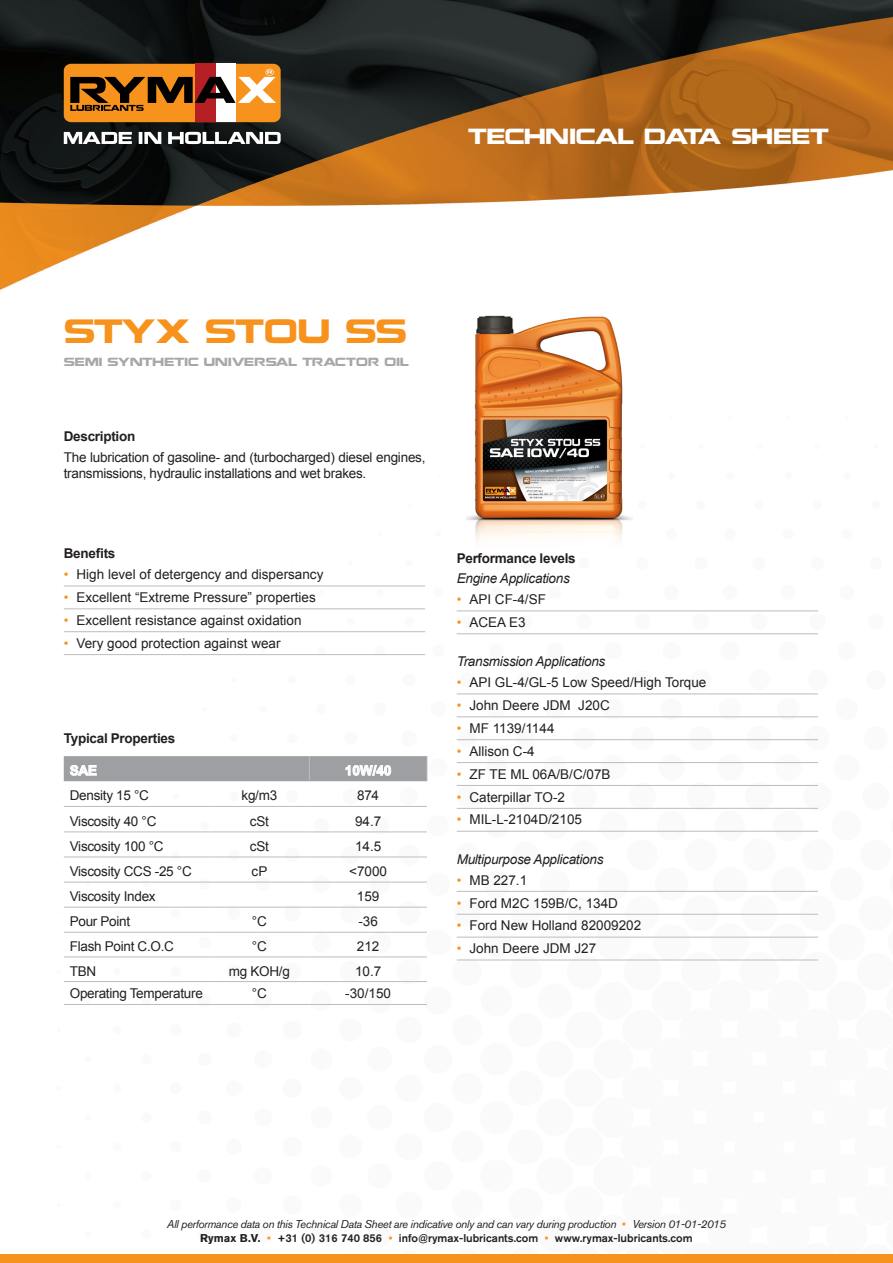
<style>
.page{position:relative;width:893px;height:1263px;background:#fff}
.page>*{position:absolute;margin:0;border:0;box-sizing:border-box;transform-origin:0 0}
.t1{font:30px "Nokianvirallinenkirjasin REGULAR";letter-spacing:-.03em;color:#f7931d}
.t2{font:19.5px "Nokianvirallinenkirjasin REGULAR";letter-spacing:-.02em;color:#fff}
.t3{font:13.5px "Arial";color:#231f20}
.t4{font:13.5px/16.5px "Arial";letter-spacing:-.02em;color:#231f20}
.t5{font:italic 13.5px "Arial";letter-spacing:-.02em;color:#231f20}
.t6{font:700 13.5px "Arial";letter-spacing:-.02em;color:#231f20}
.t7{font:700 13.5px "Arial";color:#fff}
.t8{font:italic 11.25px/13.5px "Akzidenz Grotesk BQ";letter-spacing:-.03em;color:#231f20;text-align:center}
.t9{font:10.5px "Nokianvirallinenkirjasin REGULAR";color:#a8a7a8}
.s1{color:#f7931d}
.s2{font-style:normal;color:#f7931d}
.s3{font-weight:700;font-style:normal}
.s4{font-style:normal}
</style>
<div class="page">
<svg style="left:63px;top:585px;width:756px;height:420px"></svg>
<img style="left:0;top:0;width:893px;height:290px">
<div style="left:64px;top:64px;width:217px;height:58px;background:#f7931d;border-radius:7px"></div>
<div style="left:215px;top:64px;width:21px;height:58px;background:#fff"></div>
<div style="left:195px;top:64px;width:20px;height:58px;background:#b62024"></div>
<svg style="left:70px;top:69px;width:206px;height:42px"></svg>
<svg style="left:64px;top:132px;width:217px;height:12px"></svg>
<div style="left:0;top:1254px;width:893px;height:9px;background:#f7931d"></div>
<hr style="left:64px;top:586px;width:361px;height:1px;background:#bcbdc0">
<hr style="left:64px;top:608px;width:361px;height:1px;background:#bcbdc0">
<hr style="left:64px;top:631px;width:361px;height:1px;background:#bcbdc0">
<hr style="left:64px;top:654px;width:361px;height:1px;background:#bcbdc0">
<img style="left:466px;top:259px;width:167px;height:281px">
<hr style="left:457px;top:610px;width:361px;height:1px;background:#bcbdc0">
<hr style="left:457px;top:633px;width:361px;height:1px;background:#bcbdc0">
<hr style="left:457px;top:693px;width:361px;height:1px;background:#bcbdc0">
<hr style="left:457px;top:716px;width:361px;height:1px;background:#bcbdc0">
<hr style="left:457px;top:739px;width:361px;height:1px;background:#bcbdc0">
<hr style="left:457px;top:762px;width:361px;height:1px;background:#bcbdc0">
<hr style="left:457px;top:785px;width:361px;height:1px;background:#bcbdc0">
<hr style="left:457px;top:808px;width:361px;height:1px;background:#bcbdc0">
<hr style="left:457px;top:831px;width:361px;height:1px;background:#bcbdc0">
<hr style="left:457px;top:891px;width:361px;height:1px;background:#bcbdc0">
<hr style="left:457px;top:914px;width:361px;height:1px;background:#bcbdc0">
<hr style="left:457px;top:937px;width:361px;height:1px;background:#bcbdc0">
<hr style="left:457px;top:960px;width:361px;height:1px;background:#bcbdc0">
<hr style="left:64px;top:857px;width:145px;height:1px;background:#bcbdc0">
<hr style="left:209px;top:857px;width:100px;height:1px;background:#bcbdc0">
<hr style="left:309px;top:857px;width:118px;height:1px;background:#bcbdc0">
<hr style="left:64px;top:882px;width:145px;height:1px;background:#bcbdc0">
<hr style="left:209px;top:882px;width:100px;height:1px;background:#bcbdc0">
<hr style="left:309px;top:882px;width:118px;height:1px;background:#bcbdc0">
<hr style="left:64px;top:907px;width:145px;height:1px;background:#bcbdc0">
<hr style="left:209px;top:907px;width:100px;height:1px;background:#bcbdc0">
<hr style="left:309px;top:907px;width:118px;height:1px;background:#bcbdc0">
<hr style="left:64px;top:932px;width:145px;height:1px;background:#bcbdc0">
<hr style="left:209px;top:932px;width:100px;height:1px;background:#bcbdc0">
<hr style="left:309px;top:932px;width:118px;height:1px;background:#bcbdc0">
<hr style="left:64px;top:956px;width:145px;height:1px;background:#bcbdc0">
<hr style="left:209px;top:956px;width:100px;height:1px;background:#bcbdc0">
<hr style="left:309px;top:956px;width:118px;height:1px;background:#bcbdc0">
<hr style="left:64px;top:981px;width:145px;height:1px;background:#bcbdc0">
<hr style="left:209px;top:981px;width:100px;height:1px;background:#bcbdc0">
<hr style="left:309px;top:981px;width:118px;height:1px;background:#bcbdc0">
<hr style="left:64px;top:1004px;width:145px;height:1px;background:#bcbdc0">
<hr style="left:209px;top:1004px;width:100px;height:1px;background:#bcbdc0">
<hr style="left:309px;top:1004px;width:118px;height:1px;background:#bcbdc0">
<hr style="left:64px;top:806px;width:145px;height:1px;background:#bcbdc0">
<hr style="left:209px;top:806px;width:100px;height:1px;background:#bcbdc0">
<hr style="left:309px;top:806px;width:118px;height:1px;background:#bcbdc0">
<hr style="left:64px;top:831px;width:145px;height:1px;background:#bcbdc0">
<hr style="left:209px;top:831px;width:100px;height:1px;background:#bcbdc0">
<hr style="left:309px;top:831px;width:118px;height:1px;background:#bcbdc0">
<svg style="left:64px;top:756px;width:364px;height:25px;background:#a2a4a7"></svg>
<svg style="left:70px;top:790px;width:79px;height:14px"></svg>
<svg style="left:242px;top:790px;width:35px;height:14px"></svg>
<svg style="left:69px;top:815px;width:88px;height:14px"></svg>
<svg style="left:250px;top:815px;width:20px;height:12px"></svg>
<svg style="left:69px;top:840px;width:95px;height:14px"></svg>
<svg style="left:250px;top:840px;width:20px;height:12px"></svg>
<svg style="left:177px;top:865px;width:15px;height:12px"></svg>
<svg style="left:251px;top:866px;width:17px;height:11px"></svg>
<svg style="left:252px;top:916px;width:15px;height:11px"></svg>
<svg style="left:252px;top:940px;width:15px;height:12px"></svg>
<svg style="left:229px;top:965px;width:61px;height:14px"></svg>
<svg style="left:252px;top:988px;width:15px;height:11px"></svg>
<h2 class="t2" style="left:468px;top:124px;width:363px">TECHNICAL DATA SHEET</h2>
<h1 class="t1" style="left:64px;top:312px;width:345px">STYX STOU SS</h1>
<p class="t9" style="left:64px;top:355px;width:346px">SEMI SYNTHETIC UNIVERSAL TRACTOR OIL</p>
<p class="t6" style="left:64px;top:427px;width:73px">Description</p>
<p class="t4" style="left:64px;top:449px;width:363px">The lubrication of gasoline- and (turbocharged) diesel engines, transmissions, hydraulic installations and wet brakes.</p>
<p class="t6" style="left:64px;top:545px;width:53px">Benefits</p>
<p class="t3" style="left:64px;top:566px;width:261px"><span class="s1">•</span> High level of detergency and dispersancy</p>
<p class="t3" style="left:64px;top:588px;width:254px"><span class="s1">•</span> Excellent “Extreme Pressure” properties</p>
<p class="t3" style="left:64px;top:611px;width:239px"><span class="s1">•</span> Excellent resistance against oxidation</p>
<p class="t3" style="left:64px;top:634px;width:218px"><span class="s1">•</span> Very good protection against wear</p>
<p class="t6" style="left:64px;top:730px;width:113px">Typical Properties</p>
<p class="t7" style="left:70px;top:761px;width:29px">SAE</p>
<p class="t7" style="left:345px;top:761px;width:48px">10W/40</p>
<p class="t4" style="left:70px;top:787px;width:81px">Density 15 °C</p>
<p class="t3" style="left:242px;top:787px;width:37px">kg/m3</p>
<p class="t3" style="left:357px;top:787px;width:23px">874</p>
<p class="t4" style="left:70px;top:813px;width:88px">Viscosity 40 °C</p>
<p class="t3" style="left:250px;top:812px;width:20px">cSt</p>
<p class="t3" style="left:355px;top:812px;width:28px">94.7</p>
<p class="t4" style="left:70px;top:838px;width:95px">Viscosity 100 °C</p>
<p class="t3" style="left:250px;top:837px;width:20px">cSt</p>
<p class="t3" style="left:355px;top:837px;width:28px">14.5</p>
<p class="t4" style="left:70px;top:863px;width:123px">Viscosity CCS -25 °C</p>
<p class="t3" style="left:252px;top:862px;width:17px">cP</p>
<p class="t3" style="left:349px;top:862px;width:39px">&lt;7000</p>
<p class="t4" style="left:70px;top:888px;width:87px">Viscosity Index</p>
<p class="t3" style="left:357px;top:887px;width:24px">159</p>
<p class="t4" style="left:70px;top:913px;width:62px">Pour Point</p>
<p class="t3" style="left:252px;top:913px;width:16px">°C</p>
<p class="t3" style="left:358px;top:913px;width:21px">-36</p>
<p class="t4" style="left:70px;top:938px;width:106px">Flash Point C.O.C</p>
<p class="t3" style="left:252px;top:937px;width:16px">°C</p>
<p class="t3" style="left:357px;top:937px;width:24px">212</p>
<p class="t3" style="left:70px;top:962px;width:28px">TBN</p>
<p class="t3" style="left:229px;top:962px;width:63px">mg KOH/g</p>
<p class="t3" style="left:355px;top:962px;width:28px">10.7</p>
<p class="t4" style="left:70px;top:986px;width:135px">Operating Temperature</p>
<p class="t3" style="left:252px;top:985px;width:16px">°C</p>
<p class="t3" style="left:345px;top:985px;width:47px">-30/150</p>
<p class="t6" style="left:457px;top:549px;width:121px">Performance levels</p>
<p class="t5" style="left:457px;top:570px;width:115px">Engine Applications</p>
<p class="t3" style="left:457px;top:591px;width:91px"><span class="s1">•</span> API CF-4/SF</p>
<p class="t3" style="left:457px;top:613px;width:71px"><span class="s1">•</span> ACEA E3</p>
<p class="t5" style="left:457px;top:653px;width:150px">Transmission Applications</p>
<p class="t3" style="left:457px;top:674px;width:251px"><span class="s1">•</span> API GL-4/GL-5 Low Speed/High Torque</p>
<p class="t3" style="left:457px;top:696px;width:155px"><span class="s1">•</span> John Deere JDM J20C</p>
<p class="t3" style="left:457px;top:719px;width:99px"><span class="s1">•</span> MF 1139/1144</p>
<p class="t3" style="left:457px;top:742px;width:80px"><span class="s1">•</span> Allison C-4</p>
<p class="t3" style="left:457px;top:765px;width:155px"><span class="s1">•</span> ZF TE ML 06A/B/C/07B</p>
<p class="t3" style="left:457px;top:788px;width:110px"><span class="s1">•</span> Caterpillar TO-2</p>
<p class="t3" style="left:457px;top:811px;width:127px"><span class="s1">•</span> MIL-L-2104D/2105</p>
<p class="t5" style="left:457px;top:850px;width:148px">Multipurpose Applications</p>
<p class="t3" style="left:457px;top:871px;width:72px"><span class="s1">•</span> MB 227.1</p>
<p class="t3" style="left:457px;top:894px;width:163px"><span class="s1">•</span> Ford M2C 159B/C, 134D</p>
<p class="t3" style="left:457px;top:917px;width:186px"><span class="s1">•</span> Ford New Holland 82009202</p>
<p class="t3" style="left:457px;top:940px;width:141px"><span class="s1">•</span> John Deere JDM J27</p>
<p class="t8" style="left:167px;top:1218px;width:561px">All performance data on this Technical Data Sheet are indicative only and can vary during production <span class="s2">•</span> Version 01-01-2015<br><span class="s3">Rymax B.V.</span> <span class="s2">•</span> <span class="s4">+31 (0) 316 740 856</span> <span class="s2">•</span> <span class="s4">info@rymax-lubricants.com</span> <span class="s2">•</span> <span class="s4">www.rymax-lubricants.com</span></p>
</div>
